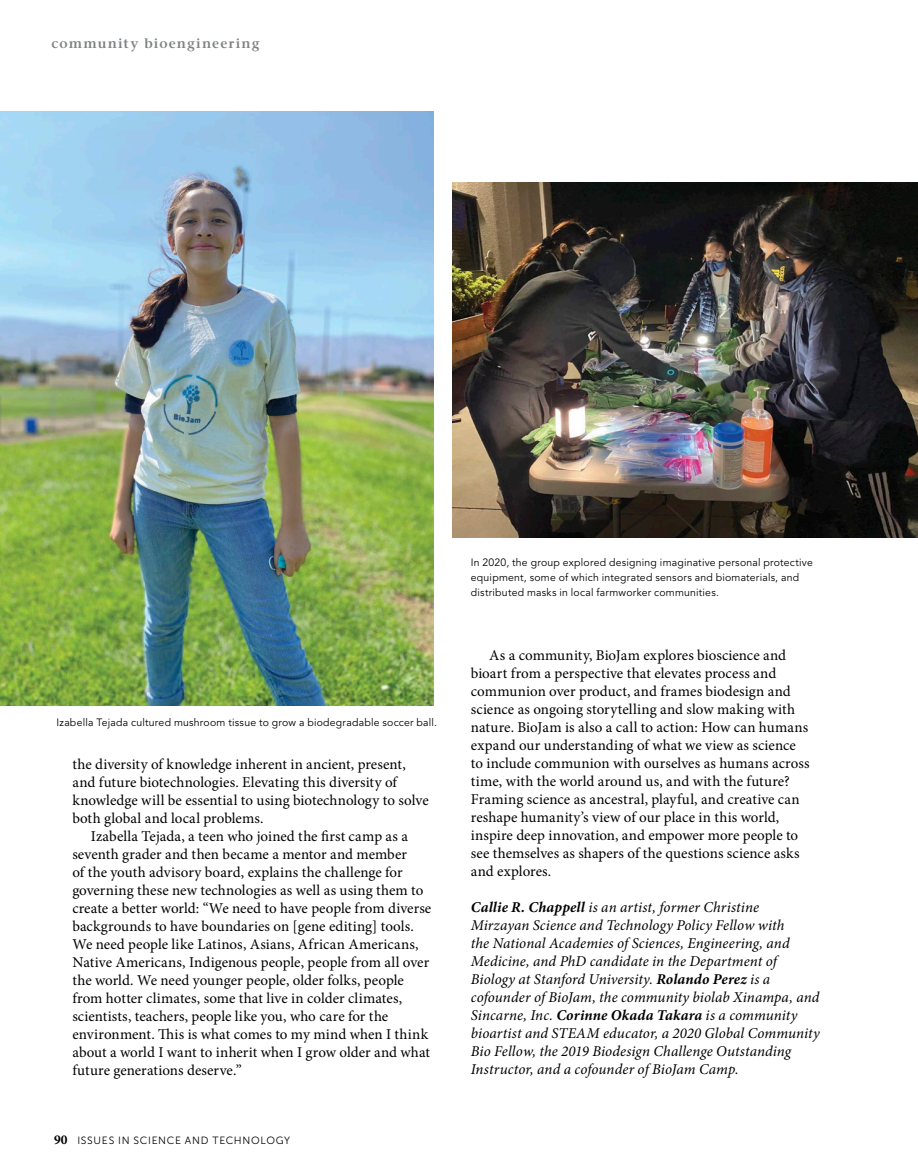
<style>
.page{position:relative;width:918px;height:1175px;background:#fff}
.page>*{position:absolute;margin:0;border:0;box-sizing:border-box;transform-origin:0 0}
.t1{font:15px/18px "Minion Pro";letter-spacing:.005em;color:#000}
.t2{font:italic 15px/18px "Minion Pro";letter-spacing:.005em;color:#000}
.t3{font:600 13.5px "Stone Serif";letter-spacing:.08em;color:#7f8284}
.t4{font:10.5px/15px "Expo Book S Si";letter-spacing:.02em;color:#000}
.t5{font:10.5px "Museo Sans 300";letter-spacing:.065em;color:#000}
.s1{font-family:"Minion Pro";font-weight:700;font-size:13.5px}
.s2{font-weight:700}
</style>
<div class="page">
<img style="left:0;top:111px;width:434px;height:595px">
<img style="left:453px;top:182px;width:465px;height:355px">
<p class="t3" style="left:52px;top:35px;width:209px">community bioengineering</p>
<p class="t4" style="left:57px;top:714px;width:382px">Izabella Tejada cultured mushroom tissue to grow a biodegradable soccer ball.</p>
<p class="t1" style="left:72px;top:755px;width:358px">the diversity of knowledge inherent in ancient, present, and future biotechnologies. Elevating this diversity of knowledge will be essential to using biotechnology to solve both global and local problems.</p>
<p class="t1" style="left:72px;top:827px;width:361px;text-indent:18px">Izabella Tejada, a teen who joined the first camp as a seventh grader and then became a mentor and member<br>of the youth advisory board, explains the challenge for governing these new technologies as well as using them to create a better world: “We need to have people from diverse backgrounds to have boundaries on [gene editing] tools.<br>We need people like Latinos, Asians, African Americans, Native Americans, Indigenous people, people from all over the world. We need younger people, older folks, people from hotter climates, some that live in colder climates, scientists, teachers, people like you, who care for the environment. This is what comes to my mind when I think about a world I want to inherit when I grow older and what future generations deserve.”</p>
<p class="t5" style="left:54px;top:1135px;width:238px"><span class="s1">90</span> ISSUES IN SCIENCE AND TECHNOLOGY</p>
<p class="t4" style="left:471px;top:555px;width:344px">In 2020, the group explored designing imaginative personal protective equipment, some of which integrated sensors and biomaterials, and distributed masks in local farmworker communities.</p>
<p class="t1" style="left:471px;top:646px;width:340px;text-indent:18px">As a community, BioJam explores bioscience and bioart from a perspective that elevates process and communion over product, and frames biodesign and science as ongoing storytelling and slow making with nature. BioJam is also a call to action: How can humans expand our understanding of what we view as science to include communion with ourselves as humans across time, with the world around us, and with the future?<br>Framing science as ancestral, playful, and creative can reshape humanity’s view of our place in this world, inspire deep innovation, and empower more people to see themselves as shapers of the questions science asks and explores.</p>
<p class="t2" style="left:471px;top:898px;width:350px"><span class="s2">Callie R. Chappell</span> is an artist, former Christine Mirzayan Science and Technology Policy Fellow with<br>the National Academies of Sciences, Engineering, and Medicine, and PhD candidate in the Department of Biology at Stanford University. <span class="s2">Rolando Perez</span> is a cofounder of BioJam, the community biolab Xinampa, and Sincarne, Inc. <span class="s2">Corinne Okada Takara</span> is a community bioartist and STEAM educator, a 2020 Global Community Bio Fellow, the 2019 Biodesign Challenge Outstanding Instructor, and a cofounder of BioJam Camp.</p>
</div>
